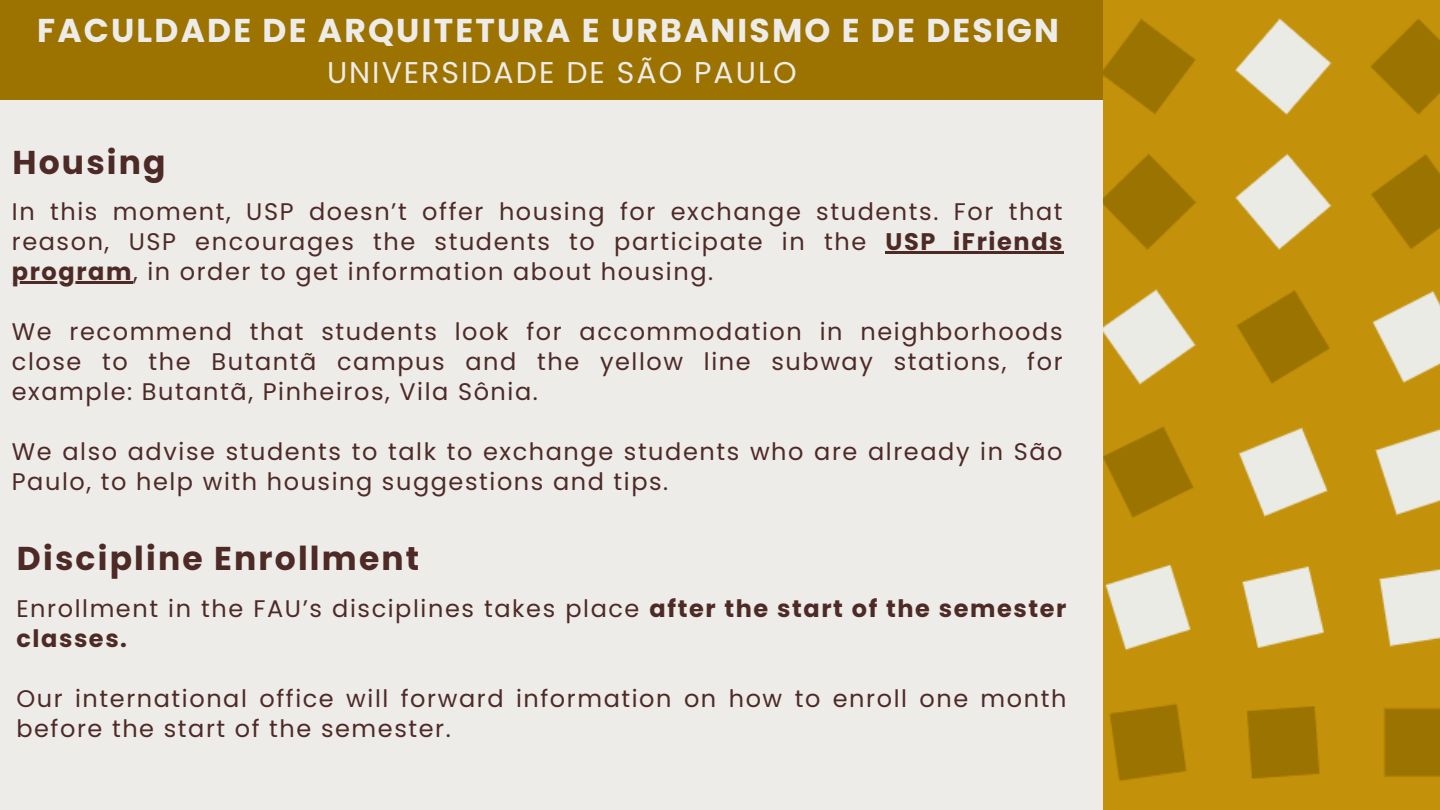
<style>
.page{position:relative;width:1440px;height:810px;background:#edece8}
.page>*{position:absolute;margin:0;border:0;box-sizing:border-box;transform-origin:0 0}
.t1{font:700 33px "Poppins";letter-spacing:.065em;color:#edece8}
.t2{font:700 33px "Poppins";letter-spacing:.065em;color:#4e2a27}
.t3{font:30px "Poppins";letter-spacing:.065em;color:#edece8}
.t4{font:24px/30px "Poppins";letter-spacing:.065em;color:#4e2a27}
.s1{font-weight:700}
</style>
<div class="page">
<hr style="left:886px;top:251px;width:178px;height:2px;background:#4e2a27">
<hr style="left:12px;top:281px;width:121px;height:2px;background:#4e2a27">
<div style="left:0;top:0;width:1440px;height:100px;background:#9c7301"></div>
<img style="left:1104px;top:0;width:336px;height:810px">
<p class="t1" style="left:37px;top:7px;width:1023px">FACULDADE DE ARQUITETURA E URBANISMO E DE DESIGN</p>
<p class="t3" style="left:327px;top:52px;width:471px">UNIVERSIDADE DE SÃO PAULO</p>
<h3 class="t2" style="left:12px;top:139px;width:155px">Housing</h3>
<p class="t4" style="left:12px;top:196px;width:1052px">In this moment, USP doesn’t offer housing for exchange students. For that reason, USP encourages the students to participate in the <span class="s1">USP iFriends</span></p>
<h1 class="t4" style="left:12px;top:256px;width:703px"><span class="s1">program</span>, in order to get information about housing.</h1>
<h1 class="t4" style="left:12px;top:316px;width:1052px;text-align:justify">We recommend that students look for accommodation in neighborhoods close to the Butantã campus and the yellow line subway stations, for example: Butantã, Pinheiros, Vila Sônia.</h1>
<h2 class="t4" style="left:12px;top:436px;width:1052px">We also advise students to talk to exchange students who are already in São<br>Paulo, to help with housing suggestions and tips.</h2>
<p class="t2" style="left:17px;top:536px;width:404px">Discipline Enrollment</p>
<p class="t4" style="left:16px;top:594px;width:1052px">Enrollment in the FAU’s disciplines takes place <span class="s1">after the start of the semester classes.</span></p>
<p class="t4" style="left:16px;top:684px;width:1052px">Our international office will forward information on how to enroll one month before the start of the semester.</p>
</div>
